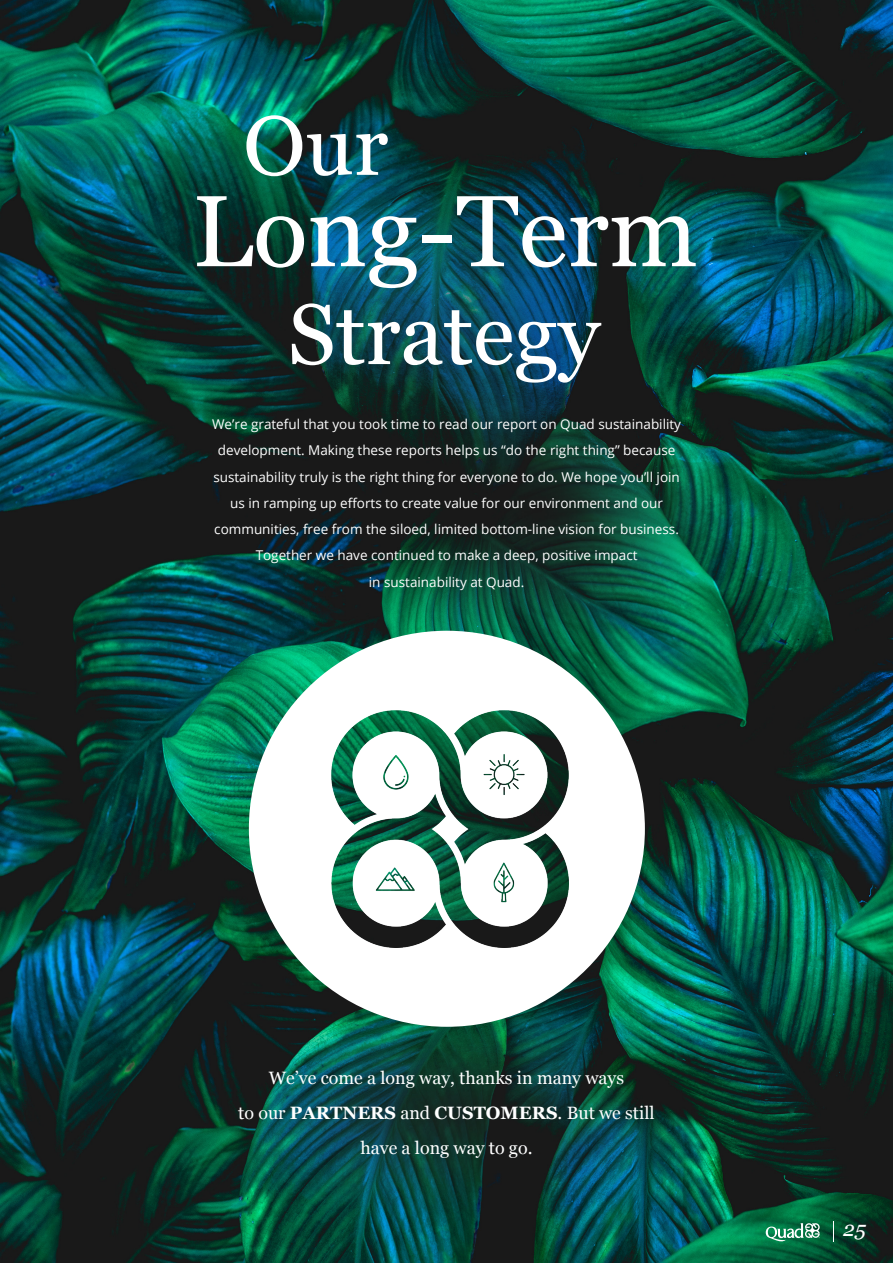
<style>
.page{position:relative;width:893px;height:1263px;background:#fff}
.page>*{position:absolute;margin:0;border:0;box-sizing:border-box;transform-origin:0 0}
.t1{font:100.95px "Georgia";color:#fff}
.t2{font:85.5px "Georgia";color:#fff}
.t3{font:84px "Georgia";color:#fff}
.t4{font:italic 21px "Georgia";color:#fff}
.t5{font:17.85px/34.7px "Georgia";color:#fff;text-align:center}
.t6{font:13.5px/26.2px "Open Sans";color:#fff;text-align:center}
.s1{font-weight:700}
</style>
<div class="page">
<img style="left:0;top:0;width:893px;height:1263px">
<div style="left:249px;top:631px;width:396px;height:396px;background:#fff;border-radius:50%"></div>
<img style="left:331px;top:710px;width:237px;height:237px">
<svg style="left:833px;top:1221px;width:1px;height:20px"></svg>
<svg style="left:766px;top:1223px;width:54px;height:18px"></svg>
<h3 class="t3" style="left:243px;top:85px;width:147px">Our</h3>
<h1 class="t1" style="left:192px;top:158px;width:507px">Long-Term</h1>
<h2 class="t2" style="left:288px;top:272px;width:314px">Strategy</h2>
<p class="t6" style="left:212px;top:411px;width:470px">We’re grateful that you took time to read our report on Quad sustainability development. Making these reports helps us “do the right thing” because sustainability truly is the right thing for everyone to do. We hope you’ll join us in ramping up efforts to create value for our environment and our communities, free from the siloed, limited bottom-line vision for business.<br>Together we have continued to make a deep, positive impact<br>in sustainability at Quad.</p>
<h3 class="t5" style="left:238px;top:1060px;width:418px">We’ve come a long way, thanks in many ways<br>to our <span class="s1">PARTNERS</span> and <span class="s1">CUSTOMERS</span>. But we still have a long way to go.</h3>
<h3 class="t4" style="left:843px;top:1213px;width:24px">25</h3>
</div>
